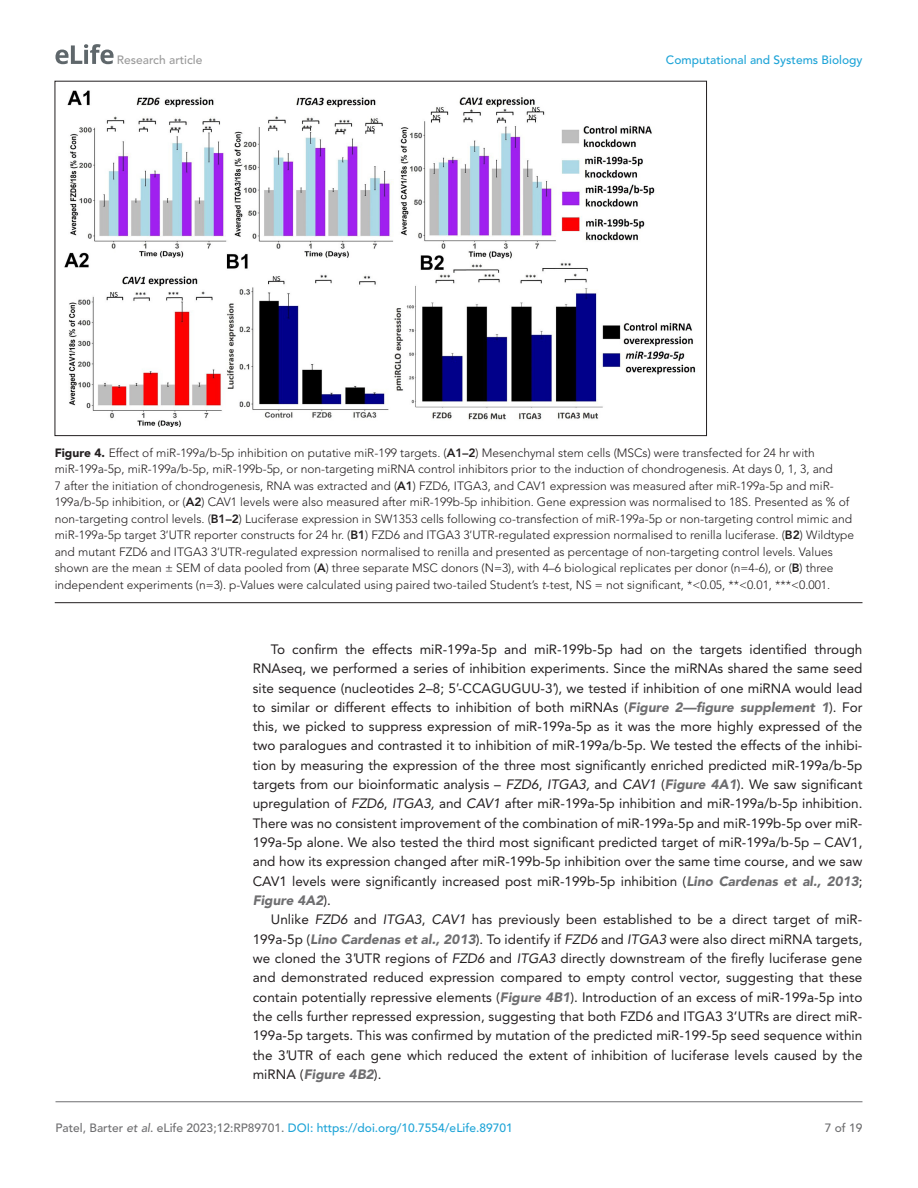
<style>
.page{position:relative;width:918px;height:1188px;background:#fff}
.page>*{position:absolute;margin:0;border:0;box-sizing:border-box;transform-origin:0 0}
.t1{font:13.5px/19.4px "Avenir LT Std";color:#231f20;text-align:justify}
.t2{font:300 12px/16.5px "Avenir LT Std";color:#231f20}
.t3{font:500 12px "Avenir LT Std";color:#1ea4d7}
.t4{font:500 12px "Avenir LT Std";color:#9a9a9a}
.t5{font:500 12px "Avenir LT Std";color:#6e6e70}
.s1{font-weight:900}
.s2{font-weight:800}
.s3{font-style:italic}
.s4{font-family:"Arial Narrow";font-style:italic}
.s5{font-weight:900;font-style:italic;color:#6e6e70}
.s6{color:#6e6e70}
.s7{font-style:italic;color:#6e6e70}
</style>
<div class="page">
<svg style="left:55px;top:44px;width:59px;height:20px"></svg>
<hr style="left:56px;top:1101px;width:806px;height:1px;background:#6e6e70">
<hr style="left:55px;top:602px;width:807px;height:1px;background:#231f20">
<img style="left:64px;top:90px;width:632px;height:337px">
<p class="t4" style="left:117px;top:53px;width:87px">Research article</p>
<p class="t3" style="left:666px;top:53px;width:198px">Computational and Systems Biology</p>
<p class="t2" style="left:55px;top:444px;width:801px"><span class="s1">Figure 4.</span> Effect of miR-199a/b-5p inhibition on putative miR-199 targets. (<span class="s2">A1–2</span>) Mesenchymal stem cells (MSCs) were transfected for 24 hr with miR-199a-5p, miR-199a/b-5p, miR-199b-5p, or non-targeting miRNA control inhibitors prior to the induction of chondrogenesis. At days 0, 1, 3, and<br>7 after the initiation of chondrogenesis, RNA was extracted and (<span class="s2">A1</span>) FZD6, ITGA3, and CAV1 expression was measured after miR-199a-5p and miR-199a/b-5p inhibition, or (<span class="s2">A2</span>) CAV1 levels were also measured after miR-199b-5p inhibition. Gene expression was normalised to 18S. Presented as % of non-targeting control levels. (<span class="s2">B1–2</span>) Luciferase expression in SW1353 cells following co-transfection of miR-199a-5p or non-targeting control mimic and miR-199a-5p target 3 UTR reporter constructs for 24 hr. (<span class="s2">B1</span>) FZD6 and ITGA3 3 UTR-regulated expression normalised to renilla luciferase. (<span class="s2">B2</span>) Wildtype and mutant FZD6 and ITGA3 3 UTR-regulated expression normalised to renilla and presented as percentage of non-targeting control levels. Values shown are the mean ± SEM of data pooled from (<span class="s2">A</span>) three separate MSC donors (N=3), with 4–6 biological replicates per donor (n=4-6), or (<span class="s2">B</span>) three independent experiments (n=3). p-Values were calculated using paired two-tailed Student’s <span class="s3">t</span>-test, NS = not significant, *&lt;0.05, **&lt;0.01, ***&lt;0.001.</p>
<p class="t1" style="left:253px;top:640px;width:611px;text-indent:18px">To confirm the effects miR-199a-5p and miR-199b-5p had on the targets identified through RNAseq, we performed a series of inhibition experiments. Since the miRNAs shared the same seed site sequence (nucleotides 2–8; 5<span class="s4">′</span>-CCAGUGUU-3<span class="s4">′</span>), we tested if inhibition of one miRNA would lead to similar or different effects to inhibition of both miRNAs (<span class="s5">Figure 2—figure supplement 1</span>). For this, we picked to suppress expression of miR-199a-5p as it was the more highly expressed of the two paralogues and contrasted it to inhibition of miR-199a/b-5p. We tested the effects of the inhibi&shy;tion by measuring the expression of the three most significantly enriched predicted miR-199a/b-5p targets from our bioinformatic analysis – <span class="s3">FZD6</span>, <span class="s3">ITGA3,</span> and <span class="s3">CAV1</span> (<span class="s5">Figure 4A1</span>). We saw significant upregulation of <span class="s3">FZD6</span>, <span class="s3">ITGA3,</span> and <span class="s3">CAV1</span> after miR-199a-5p inhibition and miR-199a/b-5p inhibition.<br>There was no consistent improvement of the combination of miR-199a-5p and miR-199b-5p over miR-199a-5p alone. We also tested the third most significant predicted target of miR-199a/b-5p – CAV1, and how its expression changed after miR-199b-5p inhibition over the same time course, and we saw CAV1 levels were significantly increased post miR-199b-5p inhibition (<span class="s5">Lino Cardenas et al., 2013</span>; <span class="s5">Figure 4A2</span>).</p>
<p class="t1" style="left:253px;top:910px;width:611px;text-indent:18px">Unlike <span class="s3">FZD6</span> and <span class="s3">ITGA3</span>, <span class="s3">CAV1</span> has previously been established to be a direct target of miR-199a-5p (<span class="s5">Lino Cardenas et al., 2013</span>). To identify if <span class="s3">FZD6</span> and <span class="s3">ITGA3</span> were also direct miRNA targets, we cloned the 3<span class="s4">′</span>UTR regions of <span class="s3">FZD6</span> and <span class="s3">ITGA3</span> directly downstream of the firefly luciferase gene and demonstrated reduced expression compared to empty control vector, suggesting that these contain potentially repressive elements (<span class="s5">Figure 4B1</span>). Introduction of an excess of miR-199a-5p into the cells further repressed expression, suggesting that both FZD6 and ITGA3 3’UTRs are direct miR-199a-5p targets. This was confirmed by mutation of the predicted miR-199-5p seed sequence within the 3<span class="s4">′</span>UTR of each gene which reduced the extent of inhibition of luciferase levels caused by the miRNA (<span class="s5">Figure 4B2</span>).</p>
<p class="t3" style="left:56px;top:1121px;width:459px"><span class="s6">Patel, Barter</span> <span class="s7">et al</span><span class="s6">. eLife 2023;12:RP89701.</span> DOI: https://doi.org/10.7554/eLife.89701</p>
<p class="t5" style="left:825px;top:1121px;width:39px">7 of 19</p>
</div>
